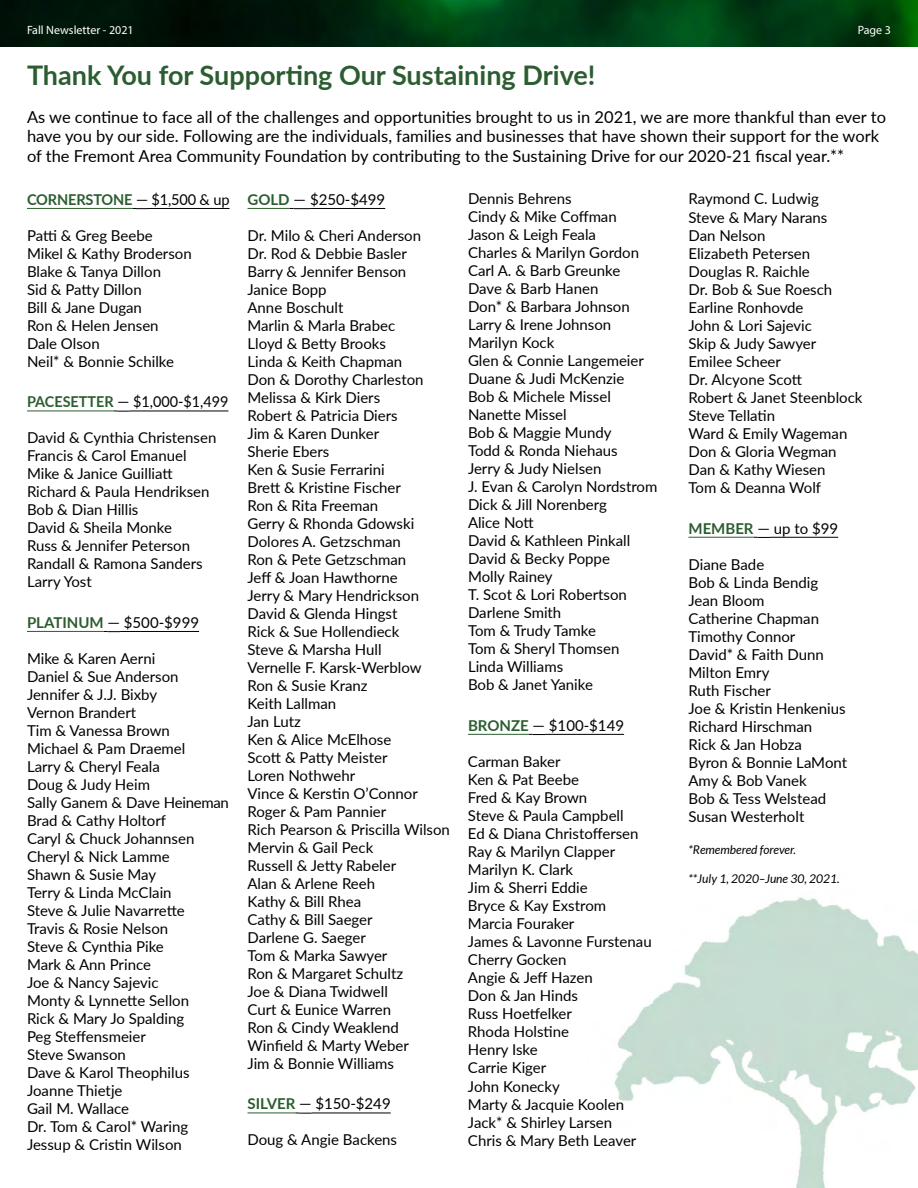
<style>
.page{position:relative;width:918px;height:1188px;background:#fff}
.page>*{position:absolute;margin:0;border:0;box-sizing:border-box;transform-origin:0 0}
.t1{font:700 27px "Lato";color:#2b5d30}
.t2{font:16.5px/19.8px "Lato";color:#000}
.t3{font:15px/18px "Lato";color:#000}
.t4{font:15px "Lato";color:#000;scale:.96 1}
.t5{font:700 15px "Lato";letter-spacing:-.01em;color:#2b5d30}
.t6{font:italic 12px "Lato";color:#000}
.t7{font:12px "Myriad Pro";color:#fff}
.s1{font-weight:400;font-size:15.75px;color:#000}
.s2{font-weight:400;color:#000}
.s3{font-weight:700;color:#2b5d30}
.s4{font-size:15.75px}
</style>
<div class="page">
<img style="left:614px;top:897px;width:304px;height:291px">
<img style="left:0;top:0;width:918px;height:46px">
<hr style="left:27px;top:208px;width:106px;height:1px;background:#2b5d30">
<svg style="left:133px;top:208px;width:15px;height:1px"></svg>
<hr style="left:148px;top:208px;width:82px;height:1px;background:#000">
<hr style="left:27px;top:411px;width:87px;height:1px;background:#2b5d30">
<svg style="left:114px;top:411px;width:15px;height:1px"></svg>
<hr style="left:129px;top:411px;width:99px;height:1px;background:#000">
<hr style="left:27px;top:631px;width:77px;height:1px;background:#2b5d30">
<svg style="left:104px;top:631px;width:16px;height:1px"></svg>
<hr style="left:120px;top:631px;width:79px;height:1px;background:#000">
<hr style="left:248px;top:208px;width:42px;height:1px;background:#2b5d30">
<svg style="left:290px;top:208px;width:20px;height:1px"></svg>
<hr style="left:310px;top:208px;width:75px;height:1px;background:#000">
<hr style="left:248px;top:1113px;width:47px;height:1px;background:#2b5d30">
<svg style="left:295px;top:1113px;width:17px;height:1px"></svg>
<hr style="left:312px;top:1113px;width:79px;height:1px;background:#000">
<hr style="left:468px;top:734px;width:61px;height:1px;background:#2b5d30">
<svg style="left:529px;top:734px;width:16px;height:1px"></svg>
<hr style="left:545px;top:734px;width:79px;height:1px;background:#000">
<hr style="left:688px;top:537px;width:66px;height:1px;background:#2b5d30">
<svg style="left:754px;top:537px;width:16px;height:1px"></svg>
<hr style="left:770px;top:537px;width:68px;height:1px;background:#000">
<p class="t7" style="left:27px;top:23px;width:108px">Fall Newsletter - 2021</p>
<p class="t7" style="left:858px;top:23px;width:35px">Page 3</p>
<h1 class="t1" style="left:27px;top:55px;width:570px">Thank You for Supporting Our Sustaining Drive!</h1>
<p class="t2" style="left:27px;top:106px;width:861px">As we continue to face all of the challenges and opportunities brought to us in 2021, we are more thankful than ever to have you by our side. Following are the individuals, families and businesses that have shown their support for the work of the Fremont Area Community Foundation by contributing to the Sustaining Drive for our 2020-21 fiscal year.**</p>
<p class="t5" style="left:27px;top:188px;width:204px">CORNERSTONE <span class="s1">—</span> <span class="s2">$1,500 &amp; up</span></p>
<p class="t3" style="left:27px;top:226px;width:166px">Patti &amp; Greg Beebe<br>Mikel &amp; Kathy Broderson<br>Blake &amp; Tanya Dillon<br>Sid &amp; Patty Dillon<br>Bill &amp; Jane Dugan<br>Ron &amp; Helen Jensen<br>Dale Olson<br>Neil* &amp; Bonnie Schilke</p>
<p class="t4" style="left:27px;top:391px;width:211px"><span class="s3">PACESETTER</span> <span class="s4">—</span> $1,000-$1,499</p>
<p class="t3" style="left:27px;top:428px;width:191px">David &amp; Cynthia Christensen<br>Francis &amp; Carol Emanuel<br>Mike &amp; Janice Guilliatt<br>Richard &amp; Paula Hendriksen<br>Bob &amp; Dian Hillis<br>David &amp; Sheila Monke<br>Russ &amp; Jennifer Peterson<br>Randall &amp; Ramona Sanders<br>Larry Yost</p>
<p class="t3" style="left:27px;top:613px;width:174px"><span class="s3">PLATINUM</span> <span class="s4">—</span> $500-$999</p>
<p class="t3" style="left:27px;top:649px;width:204px">Mike &amp; Karen Aerni<br>Daniel &amp; Sue Anderson<br>Jennifer &amp; J.J. Bixby<br>Vernon Brandert<br>Tim &amp; Vanessa Brown<br>Michael &amp; Pam Draemel<br>Larry &amp; Cheryl Feala<br>Doug &amp; Judy Heim<br>Sally Ganem &amp; Dave Heineman<br>Brad &amp; Cathy Holtorf<br>Caryl &amp; Chuck Johannsen<br>Cheryl &amp; Nick Lamme<br>Shawn &amp; Susie May<br>Terry &amp; Linda McClain<br>Steve &amp; Julie Navarrette<br>Travis &amp; Rosie Nelson<br>Steve &amp; Cynthia Pike<br>Mark &amp; Ann Prince<br>Joe &amp; Nancy Sajevic<br>Monty &amp; Lynnette Sellon<br>Rick &amp; Mary Jo Spalding<br>Peg Steffensmeier<br>Steve Swanson<br>Dave &amp; Karol Theophilus<br>Joanne Thietje<br>Gail M. Wallace<br>Dr. Tom &amp; Carol* Waring<br>Jessup &amp; Cristin Wilson</p>
<p class="t3" style="left:248px;top:190px;width:139px"><span class="s3">GOLD</span> <span class="s4">—</span> $250-$499</p>
<p class="t3" style="left:247px;top:226px;width:204px">Dr. Milo &amp; Cheri Anderson<br>Dr. Rod &amp; Debbie Basler<br>Barry &amp; Jennifer Benson<br>Janice Bopp<br>Anne Boschult<br>Marlin &amp; Marla Brabec<br>Lloyd &amp; Betty Brooks<br>Linda &amp; Keith Chapman<br>Don &amp; Dorothy Charleston<br>Melissa &amp; Kirk Diers<br>Robert &amp; Patricia Diers<br>Jim &amp; Karen Dunker<br>Sherie Ebers<br>Ken &amp; Susie Ferrarini<br>Brett &amp; Kristine Fischer<br>Ron &amp; Rita Freeman<br>Gerry &amp; Rhonda Gdowski<br>Dolores A. Getzschman<br>Ron &amp; Pete Getzschman<br>Jeff &amp; Joan Hawthorne<br>Jerry &amp; Mary Hendrickson<br>David &amp; Glenda Hingst<br>Rick &amp; Sue Hollendieck<br>Steve &amp; Marsha Hull<br>Vernelle F. Karsk-Werblow<br>Ron &amp; Susie Kranz<br>Keith Lallman<br>Jan Lutz<br>Ken &amp; Alice McElhose<br>Scott &amp; Patty Meister<br>Loren Nothwehr<br>Vince &amp; Kerstin O’Connor<br>Roger &amp; Pam Pannier<br>Rich Pearson &amp; Priscilla Wilson<br>Mervin &amp; Gail Peck<br>Russell &amp; Jetty Rabeler<br>Alan &amp; Arlene Reeh<br>Kathy &amp; Bill Rhea<br>Cathy &amp; Bill Saeger<br>Darlene G. Saeger<br>Tom &amp; Marka Sawyer<br>Ron &amp; Margaret Schultz<br>Joe &amp; Diana Twidwell<br>Curt &amp; Eunice Warren<br>Ron &amp; Cindy Weaklend<br>Winfield &amp; Marty Weber<br>Jim &amp; Bonnie Williams</p>
<p class="t3" style="left:247px;top:1094px;width:145px"><span class="s3">SILVER</span> <span class="s4">—</span> $150-$249</p>
<p class="t3" style="left:248px;top:1130px;width:151px">Doug &amp; Angie Backens</p>
<p class="t3" style="left:468px;top:189px;width:191px">Dennis Behrens<br>Cindy &amp; Mike Coffman<br>Jason &amp; Leigh Feala<br>Charles &amp; Marilyn Gordon<br>Carl A. &amp; Barb Greunke<br>Dave &amp; Barb Hanen<br>Don* &amp; Barbara Johnson<br>Larry &amp; Irene Johnson<br>Marilyn Kock<br>Glen &amp; Connie Langemeier<br>Duane &amp; Judi McKenzie<br>Bob &amp; Michele Missel<br>Nanette Missel<br>Bob &amp; Maggie Mundy<br>Todd &amp; Ronda Niehaus<br>Jerry &amp; Judy Nielsen<br>J. Evan &amp; Carolyn Nordstrom<br>Dick &amp; Jill Norenberg<br>Alice Nott<br>David &amp; Kathleen Pinkall<br>David &amp; Becky Poppe<br>Molly Rainey<br>T. Scot &amp; Lori Robertson<br>Darlene Smith<br>Tom &amp; Trudy Tamke<br>Tom &amp; Sheryl Thomsen<br>Linda Williams<br>Bob &amp; Janet Yanike</p>
<p class="t3" style="left:468px;top:716px;width:158px"><span class="s3">BRONZE</span> <span class="s4">—</span> $100-$149</p>
<p class="t3" style="left:468px;top:752px;width:185px">Carman Baker<br>Ken &amp; Pat Beebe<br>Fred &amp; Kay Brown<br>Steve &amp; Paula Campbell<br>Ed &amp; Diana Christoffersen<br>Ray &amp; Marilyn Clapper<br>Marilyn K. Clark<br>Jim &amp; Sherri Eddie<br>Bryce &amp; Kay Exstrom<br>Marcia Fouraker<br>James &amp; Lavonne Furstenau<br>Cherry Gocken<br>Angie &amp; Jeff Hazen<br>Don &amp; Jan Hinds<br>Russ Hoetfelker<br>Rhoda Holstine<br>Henry Iske<br>Carrie Kiger<br>John Konecky<br>Marty &amp; Jacquie Koolen<br>Jack* &amp; Shirley Larsen<br>Chris &amp; Mary Beth Leaver</p>
<p class="t3" style="left:688px;top:189px;width:176px">Raymond C. Ludwig<br>Steve &amp; Mary Narans<br>Dan Nelson<br>Elizabeth Petersen<br>Douglas R. Raichle<br>Dr. Bob &amp; Sue Roesch<br>Earline Ronhovde<br>John &amp; Lori Sajevic<br>Skip &amp; Judy Sawyer<br>Emilee Scheer<br>Dr. Alcyone Scott<br>Robert &amp; Janet Steenblock<br>Steve Tellatin<br>Ward &amp; Emily Wageman<br>Don &amp; Gloria Wegman<br>Dan &amp; Kathy Wiesen<br>Tom &amp; Deanna Wolf</p>
<p class="t3" style="left:688px;top:519px;width:151px"><span class="s3">MEMBER</span> <span class="s4">—</span> up to $99</p>
<p class="t3" style="left:688px;top:555px;width:160px">Diane Bade<br>Bob &amp; Linda Bendig<br>Jean Bloom<br>Catherine Chapman<br>Timothy Connor<br>David* &amp; Faith Dunn<br>Milton Emry<br>Ruth Fischer<br>Joe &amp; Kristin Henkenius<br>Richard Hirschman<br>Rick &amp; Jan Hobza<br>Byron &amp; Bonnie LaMont<br>Amy &amp; Bob Vanek<br>Bob &amp; Tess Welstead<br>Susan Westerholt</p>
<p class="t6" style="left:688px;top:843px;width:109px">*Remembered forever.</p>
<p class="t6" style="left:688px;top:872px;width:153px">**July 1, 2020–June 30, 2021.</p>
</div>
